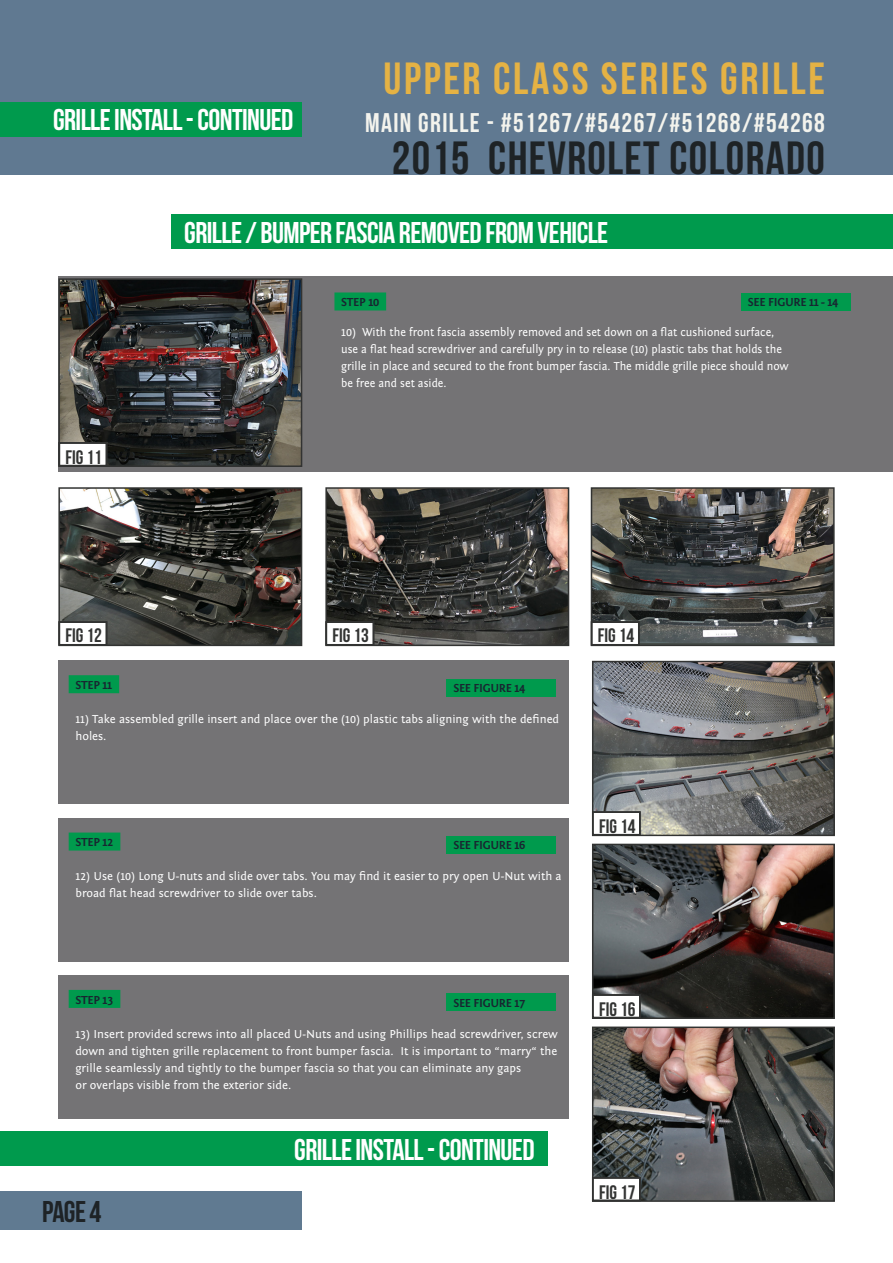
<style>
.page{position:relative;width:893px;height:1263px;background:#fff}
.page>*{position:absolute;margin:0;border:0;box-sizing:border-box;transform-origin:0 0}
.Car_model{font:46.5px "Bebas Neue";letter-spacing:.03em;color:#1e2326}
.Car_name{font:45px "Bebas Neue";letter-spacing:.06em;color:#e5b244}
.Tech_data_title{font:30px "Bebas Neue";letter-spacing:-.02em;color:#fff}
.Tech_data_title-2{font:30px "Bebas Neue";color:#1e2326}
.Car_model-2{font:27px "Bebas Neue";letter-spacing:.05em;color:#f3f3ed}
.Normal_text{font:19.5px "Bebas Neue";color:#323332}
.Normal_text-2{font:12px/17px "Fontin Sans";color:#fff}
.Tech_data_title-3{font:700 12px "Fontin Sans";letter-spacing:-.02em;color:#182631}
.Subtitle_normal{font:700 12px "Fontin Sans";letter-spacing:-.02em;color:#182631}
</style>
<div class="page">
<div style="left:0;top:1191px;width:301px;height:39px;background:#607a91"></div>
<div style="left:58px;top:276px;width:835px;height:195px;background:#747375"></div>
<div style="left:334px;top:292px;width:52px;height:18px;background:#009a4d"></div>
<div style="left:741px;top:293px;width:109px;height:18px;background:#009a4d"></div>
<div style="left:58px;top:661px;width:511px;height:143px;background:#747375"></div>
<div style="left:69px;top:675px;width:50px;height:18px;background:#009a4d"></div>
<div style="left:447px;top:679px;width:109px;height:18px;background:#009a4d"></div>
<div style="left:58px;top:818px;width:511px;height:143px;background:#747375"></div>
<div style="left:69px;top:832px;width:51px;height:18px;background:#009a4d"></div>
<div style="left:447px;top:836px;width:109px;height:18px;background:#009a4d"></div>
<div style="left:58px;top:975px;width:511px;height:143px;background:#747375"></div>
<div style="left:69px;top:990px;width:51px;height:18px;background:#009a4d"></div>
<div style="left:447px;top:993px;width:109px;height:18px;background:#009a4d"></div>
<img style="left:595px;top:664px;width:237px;height:169px">
<div style="left:592px;top:661px;width:243px;height:175px;border:2px solid #323332"></div>
<div style="left:592px;top:811px;width:49px;height:24px;background:#fff"></div>
<div style="left:592px;top:811px;width:49px;height:25px;border:2px solid #323332"></div>
<img style="left:595px;top:847px;width:237px;height:169px">
<div style="left:592px;top:844px;width:243px;height:175px;border:2px solid #323332"></div>
<div style="left:592px;top:994px;width:49px;height:24px;background:#fff"></div>
<div style="left:592px;top:994px;width:49px;height:24px;border:2px solid #323332"></div>
<img style="left:595px;top:1029px;width:237px;height:170px">
<div style="left:592px;top:1026px;width:243px;height:176px;border:2px solid #323332"></div>
<div style="left:592px;top:1177px;width:49px;height:24px;background:#fff"></div>
<div style="left:592px;top:1177px;width:49px;height:24px;border:2px solid #323332"></div>
<img style="left:61px;top:490px;width:238px;height:153px">
<div style="left:58px;top:487px;width:244px;height:159px;border:2px solid #323332"></div>
<div style="left:59px;top:621px;width:48px;height:25px;background:#fff"></div>
<div style="left:58px;top:621px;width:49px;height:25px;border:2px solid #323332"></div>
<img style="left:61px;top:281px;width:238px;height:183px">
<div style="left:58px;top:278px;width:244px;height:189px;border:2px solid #323332"></div>
<div style="left:59px;top:442px;width:48px;height:24px;background:#fff"></div>
<div style="left:58px;top:442px;width:49px;height:25px;border:2px solid #323332"></div>
<img style="left:594px;top:490px;width:238px;height:152px">
<div style="left:591px;top:487px;width:244px;height:159px;border:2px solid #323332"></div>
<div style="left:591px;top:621px;width:49px;height:25px;background:#fff"></div>
<div style="left:591px;top:621px;width:49px;height:25px;border:2px solid #323332"></div>
<img style="left:328px;top:490px;width:238px;height:153px">
<div style="left:325px;top:487px;width:244px;height:159px;border:2px solid #323332"></div>
<div style="left:326px;top:621px;width:48px;height:25px;background:#fff"></div>
<div style="left:325px;top:621px;width:49px;height:25px;border:2px solid #323332"></div>
<div style="left:0;top:0;width:893px;height:174px;background:#607991"></div>
<div style="left:0;top:102px;width:302px;height:34px;background:#009a4d"></div>
<div style="left:0;top:1132px;width:547px;height:34px;background:#009a4d"></div>
<div style="left:171px;top:215px;width:722px;height:34px;background:#009a4d"></div>
<p class="Car_name" style="left:383px;top:53px;width:443px">UPPER CLASS SERIES GRILLE</p>
<p class="Tech_data_title" style="left:53px;top:103px;width:242px">GRILLE INSTALL - CONTINUED</p>
<p class="Car_model-2" style="left:365px;top:108px;width:461px">MAIN GRILLE - #51267/#54267/#51268/#54268</p>
<p class="Car_model" style="left:392px;top:133px;width:435px">2015 CHEVROLET COLORADO</p>
<p class="Tech_data_title" style="left:184px;top:216px;width:425px">GRILLE / BUMPER FASCIA REMOVED FROM VEHICLE</p>
<p class="Normal_text" style="left:66px;top:446px;width:38px">FIG 11</p>
<p class="Normal_text" style="left:66px;top:625px;width:38px">FIG 12</p>
<p class="Tech_data_title-3" style="left:748px;top:296px;width:92px">SEE FIGURE 11 - 14</p>
<p class="Subtitle_normal" style="left:341px;top:296px;width:39px">STEP 10</p>
<p class="Normal_text-2" style="left:341px;top:324px;width:449px">10) With the front fascia assembly removed and set down on a flat cushioned surface, use a flat head screwdriver and carefully pry in to release (10) plastic tabs that holds the grille in place and secured to the front bumper fascia. The middle grille piece should now be free and set aside.</p>
<p class="Normal_text" style="left:333px;top:625px;width:38px">FIG 13</p>
<p class="Normal_text" style="left:598px;top:625px;width:38px">FIG 14</p>
<p class="Subtitle_normal" style="left:75px;top:678px;width:38px">STEP 11</p>
<p class="Normal_text-2" style="left:75px;top:711px;width:485px">11) Take assembled grille insert and place over the (10) plastic tabs aligning with the defined holes.</p>
<p class="Tech_data_title-3" style="left:453px;top:681px;width:73px">SEE FIGURE 14</p>
<p class="Subtitle_normal" style="left:75px;top:836px;width:39px">STEP 12</p>
<p class="Normal_text-2" style="left:75px;top:868px;width:488px">12) Use (10) Long U-nuts and slide over tabs. You may find it easier to pry open U-Nut with a broad flat head screwdriver to slide over tabs.</p>
<p class="Tech_data_title-3" style="left:453px;top:839px;width:73px">SEE FIGURE 16</p>
<p class="Normal_text" style="left:599px;top:816px;width:38px">FIG 14</p>
<p class="Subtitle_normal" style="left:75px;top:993px;width:39px">STEP 13</p>
<p class="Normal_text-2" style="left:75px;top:1025px;width:484px">13) Insert provided screws into all placed U-Nuts and using Phillips head screwdriver, screw down and tighten grille replacement to front bumper fascia. It is important to “marry“ the grille seamlessly and tightly to the bumper fascia so that you can eliminate any gaps<br>or overlaps visible from the exterior side.</p>
<p class="Tech_data_title-3" style="left:453px;top:996px;width:73px">SEE FIGURE 17</p>
<p class="Tech_data_title-2" style="left:42px;top:1195px;width:61px">PAGE 4</p>
<p class="Tech_data_title" style="left:294px;top:1133px;width:242px">GRILLE INSTALL - CONTINUED</p>
<p class="Normal_text" style="left:599px;top:999px;width:38px">FIG 16</p>
<p class="Normal_text" style="left:599px;top:1182px;width:38px">FIG 17</p>
</div>
